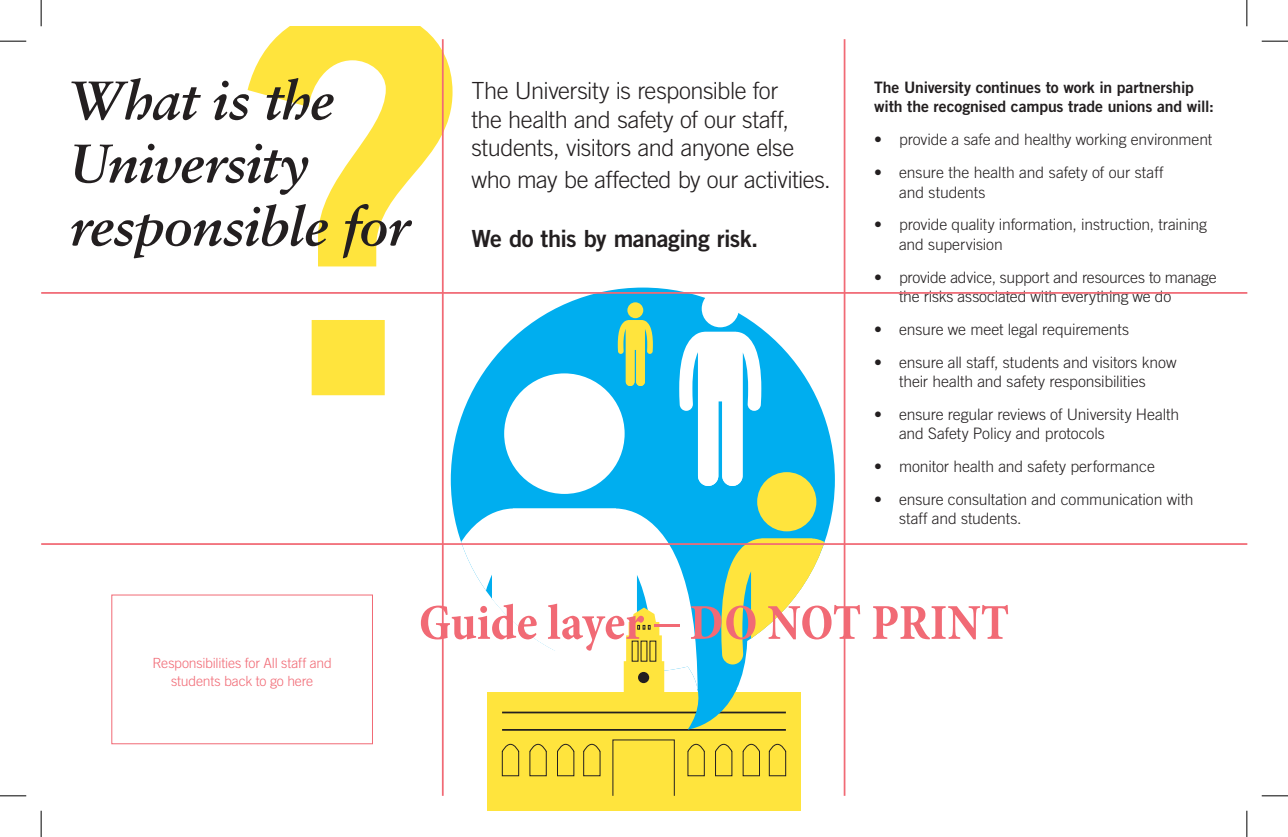
<style>
.page{position:relative;width:1288px;height:837px;background:#fff}
.page>*{position:absolute;margin:0;border:0;box-sizing:border-box;transform-origin:0 0}
.t1{font:italic 700 54.25px/63px "Sabon LT Std";letter-spacing:-.015em;color:#231f20}
.t2{font:700 condensed 50.75px "Minion Pro";color:#f16a75}
.t3{font:300 23.62px/28.9px "Trade Gothic LT Std";letter-spacing:-.02em;color:#231f20}
.t4{font:23.62px "Trade Gothic LT Std Bd 2";letter-spacing:-.025em;color:#231f20}
.t5{font:300 15.75px/19.2px "Trade Gothic LT Std";letter-spacing:-.01em;color:#231f20}
.t6{font:15.75px/19.2px "Trade Gothic LT Std Bd 2";letter-spacing:-.01em;color:#231f20}
.t7{font:300 14px/17.5px "Trade Gothic LT Std";letter-spacing:-.015em;color:#f16a75;text-align:center}
.s1{font-family:"Trade Gothic LT Std";font-weight:400;font-stretch:normal}
</style>
<div class="page">
<svg style="left:451px;top:287px;width:384px;height:221px;fill:#00aeef"></svg>
<div style="left:504px;top:373px;width:120px;height:121px;background:#fff;border-radius:50%"></div>
<div style="left:757px;top:472px;width:59px;height:59px;background:#ffe43d;border-radius:50%"></div>
<svg style="left:248px;top:26px;width:204px;height:369px"></svg>
<div style="left:487px;top:692px;width:314px;height:118px;background:#ffe43d"></div>
<hr style="left:502px;top:728px;width:284px;height:2px;background:#231f20">
<svg style="left:502px;top:743px;width:17px;height:33px"></svg>
<svg style="left:583px;top:743px;width:17px;height:33px"></svg>
<svg style="left:557px;top:743px;width:17px;height:33px"></svg>
<svg style="left:529px;top:743px;width:18px;height:33px"></svg>
<svg style="left:687px;top:743px;width:18px;height:33px"></svg>
<svg style="left:769px;top:743px;width:17px;height:33px"></svg>
<svg style="left:743px;top:743px;width:17px;height:33px"></svg>
<svg style="left:715px;top:743px;width:17px;height:33px"></svg>
<div style="left:702px;top:290px;width:37px;height:37px;background:#fff;border-radius:50%"></div>
<svg style="left:679px;top:332px;width:82px;height:154px"></svg>
<div style="left:627px;top:302px;width:16px;height:16px;background:#ffe43d;border-radius:50%"></div>
<svg style="left:618px;top:320px;width:35px;height:66px;background:#abd277"></svg>
<svg style="left:451px;top:508px;width:384px;height:221px"></svg>
<hr style="left:844px;top:39px;width:1px;height:756px;background:#f16a75">
<hr style="left:442px;top:39px;width:2px;height:756px;background:#f16a75">
<hr style="left:41px;top:292px;width:1206px;height:2px;background:#f16a75">
<hr style="left:41px;top:543px;width:1206px;height:1px;background:#f16a75">
<div style="left:111px;top:594px;width:262px;height:149px;border:1px solid #f16a75"></div>
<svg style="left:0;top:41px;width:26px;height:1px"></svg>
<svg style="left:1261px;top:41px;width:27px;height:1px"></svg>
<svg style="left:0;top:795px;width:26px;height:1px"></svg>
<svg style="left:1261px;top:795px;width:27px;height:1px"></svg>
<svg style="left:41px;top:0;width:1px;height:26px"></svg>
<svg style="left:41px;top:810px;width:1px;height:26px"></svg>
<svg style="left:1246px;top:0;width:1px;height:26px"></svg>
<svg style="left:1246px;top:810px;width:1px;height:26px"></svg>
<h1 class="t1" style="left:70px;top:68px;width:341px">What is the<br>University responsible for</h1>
<h3 class="t3" style="left:471px;top:75px;width:324px">The University is responsible for the health and safety of our staff, students, visitors and anyone else</h3>
<h3 class="t3" style="left:471px;top:165px;width:361px">who may be affected by our activities.</h3>
<h3 class="t4" style="left:471px;top:223px;width:289px">We do this by managing risk.</h3>
<p class="t6" style="left:874px;top:78px;width:341px">The University continues to work in partnership with the recognised campus trade unions and will:</p>
<p class="t5" style="left:874px;top:130px;width:339px">• provide a safe and healthy working environment</p>
<p class="t5" style="left:899px;top:163px;width:266px;text-indent:-25px">• ensure the health and safety of our staff and students</p>
<p class="t5" style="left:899px;top:215px;width:309px;text-indent:-25px">• provide quality information, instruction, training and supervision</p>
<p class="t5" style="left:899px;top:267px;width:319px;text-indent:-25px">• provide advice, support and resources to manage the risks associated with everything we do</p>
<p class="t5" style="left:874px;top:319px;width:256px">• ensure we meet legal requirements</p>
<p class="t5" style="left:874px;top:352px;width:304px;text-align:center">• ensure all staff, students and visitors know their health and safety responsibilities</p>
<p class="t5" style="left:899px;top:404px;width:282px;text-indent:-25px">• ensure regular reviews of University Health and Safety Policy and protocols</p>
<p class="t5" style="left:874px;top:456px;width:282px">• monitor health and safety performance</p>
<p class="t5" style="left:899px;top:489px;width:296px;text-indent:-25px">• ensure consultation and communication with staff and students.</p>
<p class="t7" style="left:152px;top:654px;width:181px">Responsibilities for All staff and students back to go here</p>
<h2 class="t2" style="left:419px;top:587px;width:592px">Guide layer <span class="s1">–</span> DO NOT PRINT</h2>
</div>
